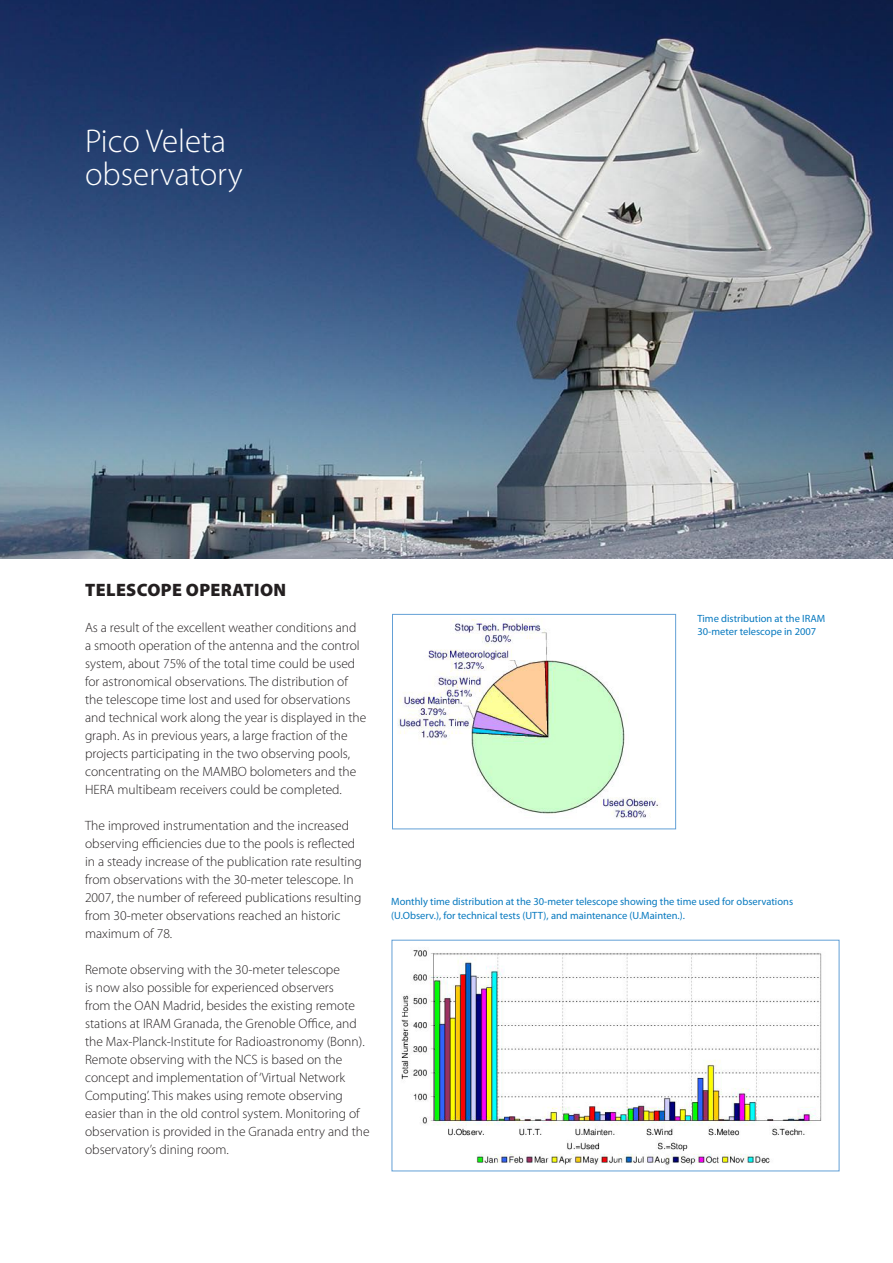
<style>
.page{position:relative;width:893px;height:1263px;background:#fff}
.page>*{position:absolute;margin:0;border:0;box-sizing:border-box;transform-origin:0 0}
.t1{font:300 33px/33px "Myriad Pro";color:#fff}
.t2{font:900 18px "Myriad Pro";color:#231f20}
.t3{font:300 13.5px/18px "Myriad Pro";color:#231f20}
.t4{font:10.5px/13.5px "Myriad Pro";color:#0779bf}
</style>
<div class="page">
<img style="left:1px;top:0;width:892px;height:559px">
<img style="left:397px;top:618px;width:263px;height:201px">
<div style="left:392px;top:614px;width:284px;height:215px;border:1px solid #63a0d6"></div>
<img style="left:401px;top:950px;width:421px;height:215px">
<div style="left:392px;top:940px;width:447px;height:231px;border:1px solid #63a0d6"></div>
<p class="t1" style="left:85px;top:125px;width:159px">Pico Veleta observatory</p>
<p class="t2" style="left:85px;top:577px;width:23px">TELESCOPE</p>
<p class="t2" style="left:186px;top:577px;width:26px">OPERATION</p>
<p class="t3" style="left:85px;top:618px;width:283px">As a result of the excellent weather conditions and<br>a smooth operation of the antenna and the control system, about 75% of the total time could be used for astronomical observations. The distribution of the telescope time lost and used for observations and technical work along the year is displayed in the graph. As in previous years, a large fraction of the projects participating in the two observing pools, concentrating on the MAMBO bolometers and the HERA multibeam receivers could be completed.</p>
<p class="t3" style="left:85px;top:816px;width:278px">The improved instrumentation and the increased observing efficiencies due to the pools is reflected in a steady increase of the publication rate resulting from observations with the 30-meter telescope. In 2007, the number of refereed publications resulting from 30-meter observations reached an historic maximum of 78.</p>
<p class="t3" style="left:85px;top:960px;width:286px">Remote observing with the 30-meter telescope<br>is now also possible for experienced observers<br>from the OAN Madrid, besides the existing remote stations at IRAM Granada, the Grenoble Office, and the Max-Planck-Institute for Radioastronomy (Bonn).<br>Remote observing with the NCS is based on the concept and implementation of ‘Virtual Network Computing’. This makes using remote observing easier than in the old control system. Monitoring of observation is provided in the Granada entry and the observatory’s dining room.</p>
<p class="t4" style="left:697px;top:611px;width:129px">Time distribution at the IRAM<br>30-meter telescope in 2007</p>
<p class="t4" style="left:391px;top:894px;width:403px">Monthly time distribution at the 30-meter telescope showing the time used for observations (U.Observ.), for technical tests (UTT), and maintenance (U.Mainten.).</p>
</div>
